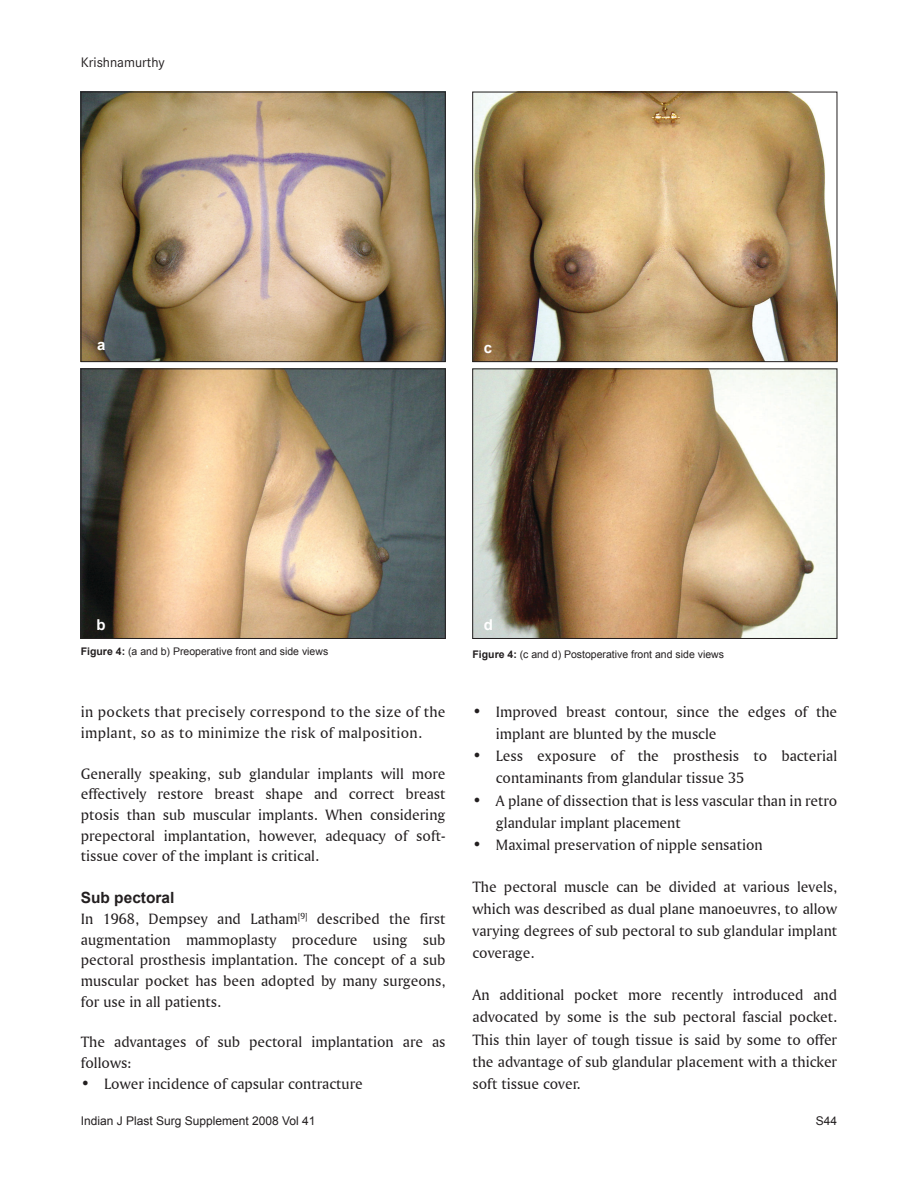
<style>
.page{position:relative;width:918px;height:1188px;background:#fff}
.page>*{position:absolute;margin:0;border:0;box-sizing:border-box;transform-origin:0 0}
.t1{font:15.75px/22px "Amerigo BT Roman A";color:#231f20;text-align:justify}
.t2{font:15.75px/20.7px "Amerigo BT Roman A";letter-spacing:.02em;color:#231f20}
.t3{font:700 15.45px "Arial";color:#231f20}
.t4{font:700 15px "Arial";color:#fff}
.t5{font:13.5px "Corporate SBQ";color:#231f20}
.t6{font:12px "Arial";color:#231f20}
.t7{font:10.5px "Arial";color:#231f20}
.s1{font-weight:700}
</style>
<div class="page">
<img style="left:83px;top:94px;width:361px;height:266px">
<div style="left:81px;top:92px;width:365px;height:270px;border:1px solid #231f20"></div>
<img style="left:83px;top:371px;width:361px;height:266px">
<div style="left:81px;top:369px;width:365px;height:270px;border:1px solid #231f20"></div>
<img style="left:474px;top:371px;width:361px;height:266px">
<div style="left:472px;top:369px;width:365px;height:270px;border:1px solid #231f20"></div>
<img style="left:474px;top:94px;width:361px;height:266px">
<div style="left:472px;top:92px;width:365px;height:270px;border:1px solid #231f20"></div>
<p class="t5" style="left:81px;top:57px;width:86px">Krishnamurthy</p>
<p class="t4" style="left:97px;top:336px;width:10px">a</p>
<p class="t4" style="left:484px;top:340px;width:10px">c</p>
<p class="t4" style="left:97px;top:616px;width:11px">b</p>
<p class="t4" style="left:484px;top:616px;width:11px">d</p>
<p class="t7" style="left:81px;top:646px;width:249px"><span class="s1">Figure 4:</span> (a and b) Preoperative front and side views</p>
<p class="t7" style="left:473px;top:649px;width:253px"><span class="s1">Figure 4:</span> (c and d) Postoperative front and side views</p>
<p class="t2" style="left:81px;top:701px;width:366px">in pockets that precisely correspond to the size of the implant, so as to minimize the risk of malposition.</p>
<p class="t1" style="left:81px;top:763px;width:366px;line-height:20.7px">Generally speaking, sub glandular implants will more effectively restore breast shape and correct breast ptosis than sub muscular implants. When considering prepectoral implantation, however, adequacy of soft&shy;tissue cover of the implant is critical.</p>
<p class="t3" style="left:81px;top:889px;width:95px">Sub pectoral</p>
<p class="t1" style="left:81px;top:908px;width:366px;line-height:20.7px">In 1968, Dempsey and Latham<sup>[9]</sup> described the first augmentation mammoplasty procedure using sub pectoral prosthesis implantation. The concept of a sub muscular pocket has been adopted by many surgeons, for use in all patients.</p>
<p class="t1" style="left:81px;top:1032px;width:366px;line-height:20.7px">The advantages of sub pectoral implantation are as follows:</p>
<p class="t1" style="left:81px;top:1072px;width:283px">• Lower incidence of capsular contracture</p>
<p class="t1" style="left:496px;top:701px;width:343px;text-indent:-23px">• Improved breast contour, since the edges of the implant are blunted by the muscle</p>
<p class="t1" style="left:496px;top:745px;width:343px;text-indent:-23px">• Less exposure of the prosthesis to bacterial contaminants from glandular tissue 35</p>
<p class="t1" style="left:496px;top:789px;width:343px;text-indent:-23px">• A plane of dissection that is less vascular than in retro glandular implant placement</p>
<p class="t1" style="left:473px;top:833px;width:292px">• Maximal preservation of nipple sensation</p>
<p class="t1" style="left:473px;top:875px;width:366px">The pectoral muscle can be divided at various levels, which was described as dual plane manoeuvres, to allow varying degrees of sub pectoral to sub glandular implant coverage.</p>
<p class="t1" style="left:473px;top:984px;width:366px">An additional pocket more recently introduced and advocated by some is the sub pectoral fascial pocket.<br>This thin layer of tough tissue is said by some to offer the advantage of sub glandular placement with a thicker soft tissue cover.</p>
<p class="t6" style="left:81px;top:1114px;width:236px">Indian J Plast Surg Supplement 2008 Vol 41</p>
<p class="t6" style="left:816px;top:1114px;width:23px">S44</p>
</div>
